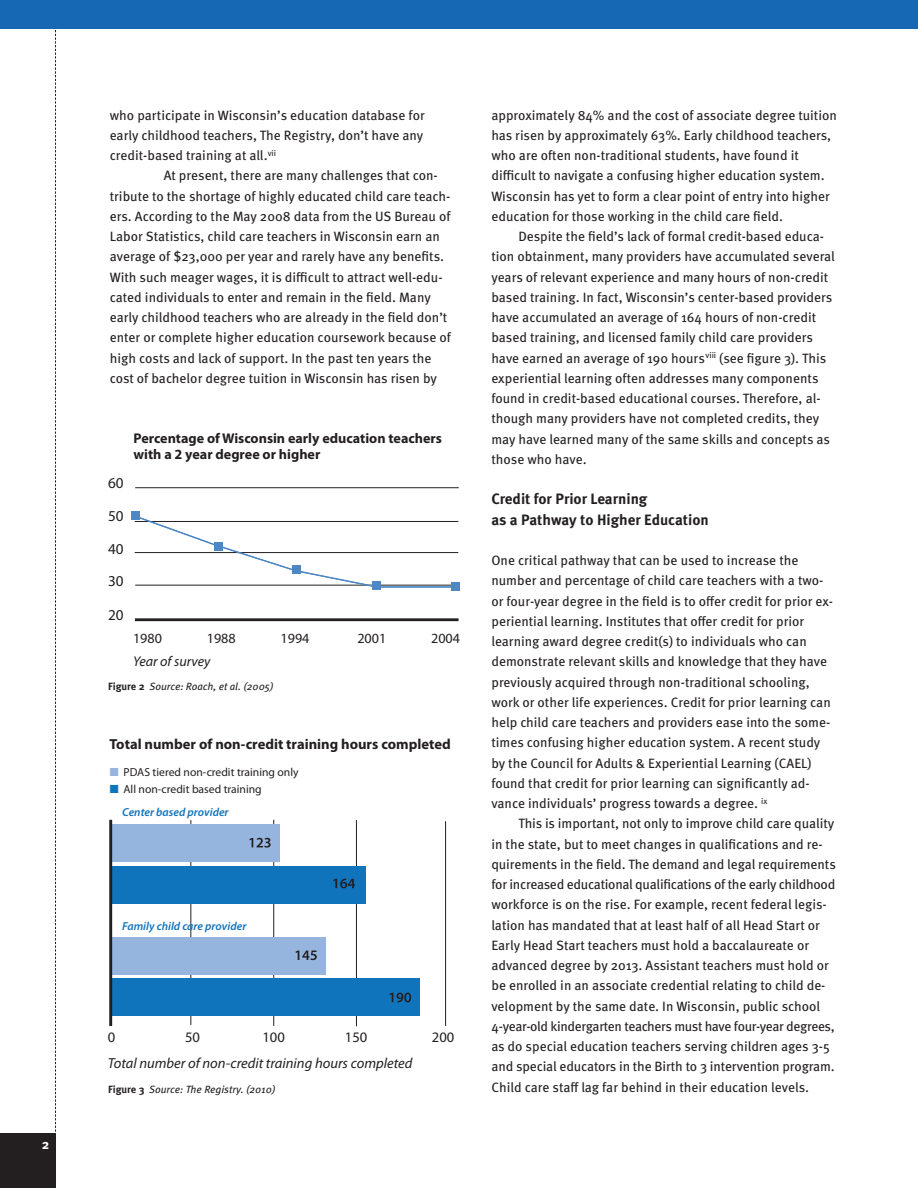
<style>
.page{position:relative;width:918px;height:1188px;background:#fff}
.page>*{position:absolute;margin:0;border:0;box-sizing:border-box;transform-origin:0 0}
.t1{font:15.15px "Myriad Pro";color:#231f20}
.t2{font:700 15px/20.2px "Meta Pro";letter-spacing:-.01em;color:#231f20}
.t3{font:italic 14.55px "Myriad Pro";color:#231f20}
.t4{font:700 14.55px "Myriad Pro";color:#231f20}
.t5{font:14.55px "Myriad Pro";color:#231f20}
.t6{font:700 14.1px/17px "Myriad Pro";color:#231f20}
.t7{font:14.1px "Myriad Pro";color:#231f20}
.t8{font:italic 14.1px "Myriad Pro";color:#231f20}
.t9{font:13.5px/20.2px "Meta Pro";color:#231f20}
.t10{font:700 13.5px "Meta Pro";color:#fff}
.t11{font:11.7px "Myriad Pro";color:#231f20}
.t12{font:italic 600 11.7px "Myriad Pro";color:#1074bc}
.t13{font:italic 10.5px "Meta Pro";color:#231f20}
.s1{font-weight:700;font-style:normal}
.s2{color:#95b5de}
.s3{color:#1074bc}
</style>
<div class="page">
<div style="left:0;top:1133px;width:56px;height:55px;background:#231f20"></div>
<svg style="left:55px;top:30px;width:1px;height:1102px"></svg>
<hr style="left:135px;top:487px;width:324px;height:1px;background:#231f20">
<hr style="left:135px;top:521px;width:323px;height:1px;background:#231f20">
<hr style="left:135px;top:552px;width:323px;height:1px;background:#231f20">
<hr style="left:135px;top:618px;width:324px;height:3px;background:#231f20">
<hr style="left:135px;top:585px;width:324px;height:1px;background:#231f20">
<svg style="left:134px;top:517px;width:245px;height:70px"></svg>
<hr style="left:377px;top:586px;width:81px;height:2px;background:#4d87c6">
<div style="left:131px;top:512px;width:9px;height:8px;background:#4d87c6"></div>
<div style="left:215px;top:542px;width:8px;height:8px;background:#4d87c6"></div>
<div style="left:292px;top:566px;width:9px;height:8px;background:#4d87c6"></div>
<div style="left:372px;top:582px;width:9px;height:8px;background:#4d87c6"></div>
<div style="left:452px;top:583px;width:8px;height:8px;background:#4d87c6"></div>
<hr style="left:191px;top:820px;width:1px;height:205px;background:#231f20">
<hr style="left:273px;top:820px;width:1px;height:206px;background:#231f20">
<hr style="left:356px;top:820px;width:1px;height:206px;background:#231f20">
<hr style="left:445px;top:821px;width:1px;height:205px;background:#231f20">
<div style="left:111px;top:979px;width:309px;height:37px;background:#1074bc"></div>
<div style="left:111px;top:937px;width:215px;height:37px;background:#95b5de"></div>
<div style="left:111px;top:866px;width:255px;height:38px;background:#1074bc"></div>
<div style="left:111px;top:825px;width:169px;height:37px;background:#95b5de"></div>
<hr style="left:109px;top:820px;width:3px;height:206px;background:#231f20">
<svg style="left:250px;top:838px;width:21px;height:10px"></svg>
<svg style="left:333px;top:879px;width:22px;height:9px"></svg>
<svg style="left:296px;top:951px;width:21px;height:9px"></svg>
<svg style="left:390px;top:993px;width:21px;height:9px"></svg>
<div style="left:0;top:0;width:918px;height:29px;background:#1768b4"></div>
<p class="t10" style="left:42px;top:1139px;width:9px">2</p>
<p class="t9" style="left:110px;top:106px;width:316px;text-align:justify">who participate in Wisconsin’s education database for early childhood teachers, The Registry, don’t have any credit-based training at all.<sup>vii</sup></p>
<p class="t9" style="left:110px;top:167px;width:343px;text-indent:54px">At present, there are many challenges that con&shy;tribute to the shortage of highly educated child care teach&shy;ers. According to the May 2008 data from the US Bureau of Labor Statistics, child care teachers in Wisconsin earn an average of $23,000 per year and rarely have any benefits.<br>With such meager wages, it is difficult to attract well-edu&shy;cated individuals to enter and remain in the field. Many early childhood teachers who are already in the field don’t enter or complete higher education coursework because of high costs and lack of support. In the past ten years the cost of bachelor degree tuition in Wisconsin has risen by</p>
<p class="t1" style="left:108px;top:478px;width:17px">60</p>
<p class="t1" style="left:108px;top:510px;width:17px">50</p>
<p class="t1" style="left:108px;top:543px;width:17px">40</p>
<p class="t1" style="left:108px;top:575px;width:17px">30</p>
<p class="t1" style="left:108px;top:609px;width:17px">20</p>
<p class="t6" style="left:133px;top:430px;width:310px">Percentage of Wisconsin early education teachers with a 2 year degree or higher</p>
<p class="t7" style="left:133px;top:633px;width:30px">1980</p>
<p class="t7" style="left:207px;top:633px;width:30px">1988</p>
<p class="t7" style="left:281px;top:633px;width:30px">1994</p>
<p class="t7" style="left:357px;top:633px;width:30px">2001</p>
<p class="t7" style="left:431px;top:633px;width:30px">2004</p>
<p class="t8" style="left:133px;top:656px;width:79px">Year ofsurvey</p>
<p class="t13" style="left:108px;top:683px;width:167px"><span class="s1">Figure 2</span> Source: Roach, et al. (2005)</p>
<p class="t4" style="left:110px;top:739px;width:343px">Total number of non-credit training hours completed</p>
<p class="t11" style="left:110px;top:767px;width:190px"><span class="s2">■</span> PDAS tiered non-credit training only</p>
<p class="t11" style="left:110px;top:785px;width:153px"><span class="s3">■</span> All non-credit based training</p>
<p class="t12" style="left:122px;top:808px;width:108px">Center based provider</p>
<p class="t12" style="left:122px;top:921px;width:126px">Family child care provider</p>
<p class="t5" style="left:108px;top:1031px;width:9px">0</p>
<p class="t5" style="left:185px;top:1031px;width:16px">50</p>
<p class="t5" style="left:262px;top:1031px;width:24px">100</p>
<p class="t5" style="left:345px;top:1031px;width:24px">150</p>
<p class="t5" style="left:432px;top:1031px;width:24px">200</p>
<p class="t3" style="left:108px;top:1057px;width:306px">Total number of non-credit training hours completed</p>
<p class="t13" style="left:108px;top:1085px;width:169px"><span class="s1">Figure 3</span> Source: The Registry. (2010)</p>
<p class="t9" style="left:491px;top:106px;width:347px">approximately 84% and the cost of associate degree tuition has risen by approximately 63%. Early childhood teachers, who are often non-traditional students, have found it difficult to navigate a confusing higher education system.<br>Wisconsin has yet to form a clear point of entry into higher education for those working in the child care field.</p>
<p class="t9" style="left:491px;top:228px;width:345px;text-indent:27px">Despite the field’s lack of formal credit-based educa&shy;tion obtainment, many providers have accumulated several years of relevant experience and many hours of non-credit based training. In fact, Wisconsin’s center-based providers have accumulated an average of 164 hours of non-credit based training, and licensed family child care providers have earned an average of 190 hours<sup>viii</sup> (see figure 3). This experiential learning often addresses many components found in credit-based educational courses. Therefore, al&shy;though many providers have not completed credits, they may have learned many of the same skills and concepts as those who have.</p>
<p class="t2" style="left:491px;top:491px;width:219px">Credit for Prior learning<br>as a Pathway to higher education</p>
<p class="t9" style="left:491px;top:552px;width:343px">One critical pathway that can be used to increase the number and percentage of child care teachers with a two&shy;or four-year degree in the field is to offer credit for prior ex&shy;periential learning. Institutes that offer credit for prior learning award degree credit(s) to individuals who can demonstrate relevant skills and knowledge that they have previously acquired through non-traditional schooling, work or other life experiences. Credit for prior learning can help child care teachers and providers ease into the some&shy;times confusing higher education system. A recent study by the Council for Adults &amp; Experiential Learning (CAEL) found that credit for prior learning can significantly ad&shy;vance individuals’ progress towards a degree. <sup>ix</sup></p>
<p class="t9" style="left:491px;top:815px;width:346px;text-indent:27px">This is important, not only to improve child care quality in the state, but to meet changes in qualifications and re&shy;quirements in the field. The demand and legal requirements for increased educational qualifications of the early childhood workforce is on the rise. For example, recent federal legis&shy;lation has mandated that at least half of all Head Start or Early Head Start teachers must hold a baccalaureate or advanced degree by 2013. Assistant teachers must hold or be enrolled in an associate credential relating to child de&shy;velopment by the same date. In Wisconsin, public school 4-year-old kindergarten teachers must have four-year degrees, as do special education teachers serving children ages 3-5 and special educators in the Birth to 3 intervention program.<br>Child care staff lag far behind in their education levels.</p>
</div>
